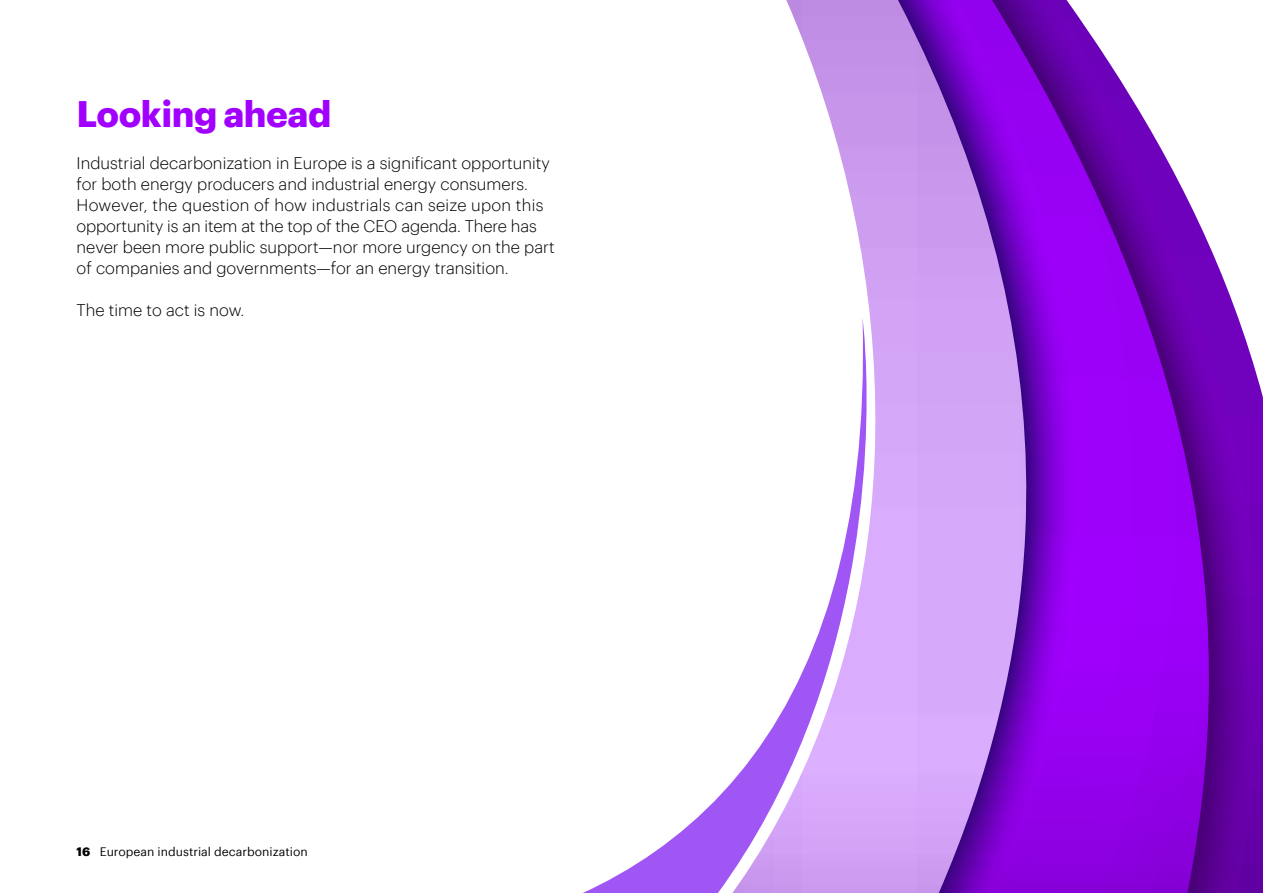
<style>
.page{position:relative;width:1263px;height:893px;background:#fff}
.page>*{position:absolute;margin:0;border:0;box-sizing:border-box;transform-origin:0 0}
.t1{font:700 36px "Graphik";letter-spacing:-.015em;color:#a100ff}
.t2{font:300 16.5px/21px "Graphik";color:#000}
.t3{font:12px "Graphik";color:#000}
.s1{font-weight:700}
</style>
<div class="page">
<svg style="left:786px;top:0;width:112px;height:318px"></svg>
<svg style="left:898px;top:0;width:94px;height:893px;background:#af6de1"></svg>
<svg style="left:992px;top:0;width:271px;height:893px;background:#880cd8"></svg>
<svg style="left:1066px;top:0;width:197px;height:398px"></svg>
<svg style="left:583px;top:318px;width:393px;height:575px"></svg>
<h1 class="t1" style="left:77px;top:86px;width:257px">Looking ahead</h1>
<p class="t2" style="left:77px;top:152px;width:480px">Industrial decarbonization in Europe is a significant opportunity for both energy producers and industrial energy consumers.<br>However, the question of how industrials can seize upon this opportunity is an item at the top of the CEO agenda. There has never been more public support—nor more urgency on the part of companies and governments—for an energy transition.</p>
<p class="t2" style="left:77px;top:299px;width:169px">The time to act is now.</p>
<p class="t3" style="left:77px;top:843px;width:233px"><span class="s1">16</span> European industrial decarbonization</p>
</div>
